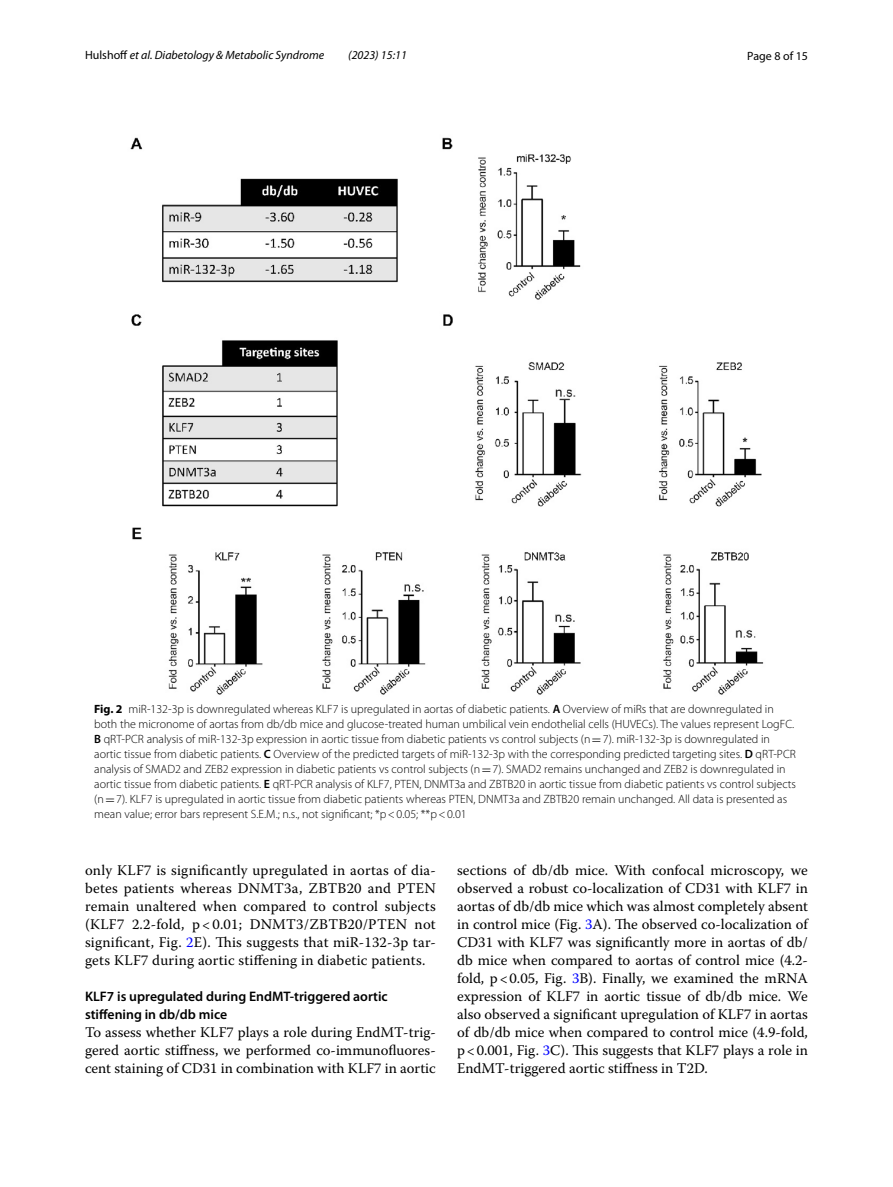
<style>
.page{position:relative;width:893px;height:1187px;background:#fff}
.page>*{position:absolute;margin:0;border:0;box-sizing:border-box;transform-origin:0 0}
.t1{font:14.7px/18px "Warnock Pro";color:#000;text-align:justify}
.t2{font:600 13.8px/18px "Myriad Pro";color:#000}
.t3{font:300 12px/15px "Myriad Pro";color:#000}
.t4{font:italic 12px "Myriad Pro";color:#000}
.t5{font:12px "Myriad Pro";color:#000}
.s1{font-style:normal}
.s2{font-weight:700}
.s3{font-weight:600}
.s4{font-family:"MTSY";font-weight:400}
.s5{color:#00f}
</style>
<div class="page">
<img style="left:130px;top:137px;width:634px;height:558px">
<p class="t4" style="left:85px;top:48px;width:241px"><span class="s1">Hulshoff</span> et al. Diabetology &amp; Metabolic Syndrome</p>
<p class="t4" style="left:348px;top:48px;width:60px">(2023) 15:11</p>
<p class="t5" style="left:747px;top:48px;width:62px">Page 8 of 15</p>
<p class="t3" style="left:94px;top:701px;width:703px"><span class="s2">Fig. 2</span> miR-132-3p is downregulated whereas KLF7 is upregulated in aortas of diabetic patients. <span class="s3">A</span> Overview of miRs that are downregulated in both the micronome of aortas from db/db mice and glucose-treated human umbilical vein endothelial cells (HUVECs). The values represent LogFC.<br><span class="s3">B</span> qRT-PCR analysis of miR-132-3p expression in aortic tissue from diabetic patients vs control subjects (n<span class="s4">=</span>7). miR-132-3p is downregulated in aortic tissue from diabetic patients. <span class="s3">C</span> Overview of the predicted targets of miR-132-3p with the corresponding predicted targeting sites. <span class="s3">D</span> qRT-PCR analysis of SMAD2 and ZEB2 expression in diabetic patients vs control subjects (n<span class="s4">=</span>7). SMAD2 remains unchanged and ZEB2 is downregulated in aortic tissue from diabetic patients. <span class="s3">E</span> qRT-PCR analysis of KLF7, PTEN, DNMT3a and ZBTB20 in aortic tissue from diabetic patients vs control subjects (n<span class="s4">=</span>7). KLF7 is upregulated in aortic tissue from diabetic patients whereas PTEN, DNMT3a and ZBTB20 remain unchanged. All data is presented as mean value; error bars represent S.E.M.; n.s., not significant; *p&lt;0.05; **p&lt;0.01</p>
<p class="t1" style="left:85px;top:860px;width:352px">only KLF7 is significantly upregulated in aortas of dia&shy;betes patients whereas DNMT3a, ZBTB20 and PTEN remain unaltered when compared to control subjects (KLF7 2.2-fold, p &lt; 0.01; DNMT3/ZBTB20/PTEN not significant, Fig. <span class="s5">2</span>E). This suggests that miR-132-3p tar&shy;gets KLF7 during aortic stiffening in diabetic patients.</p>
<p class="t2" style="left:85px;top:986px;width:304px">KLF7 is upregulated during EndMT‑triggered aortic stiffening in db/db mice</p>
<p class="t1" style="left:85px;top:1022px;width:352px">To assess whether KLF7 plays a role during EndMT-trig&shy;gered aortic stiffness, we performed co-immunofluores&shy;cent staining of CD31 in combination with KLF7 in aortic</p>
<p class="t1" style="left:457px;top:860px;width:352px">sections of db/db mice. With confocal microscopy, we observed a robust co-localization of CD31 with KLF7 in aortas of db/db mice which was almost completely absent in control mice (Fig. <span class="s5">3</span>A). The observed co-localization of CD31 with KLF7 was significantly more in aortas of db/ db mice when compared to aortas of control mice (4.2- fold, p&lt;0.05, Fig. <span class="s5">3</span>B). Finally, we examined the mRNA expression of KLF7 in aortic tissue of db/db mice. We also observed a significant upregulation of KLF7 in aortas of db/db mice when compared to control mice (4.9-fold, p&lt;0.001, Fig. <span class="s5">3</span>C). This suggests that KLF7 plays a role in EndMT-triggered aortic stiffness in T2D.</p>
</div>
